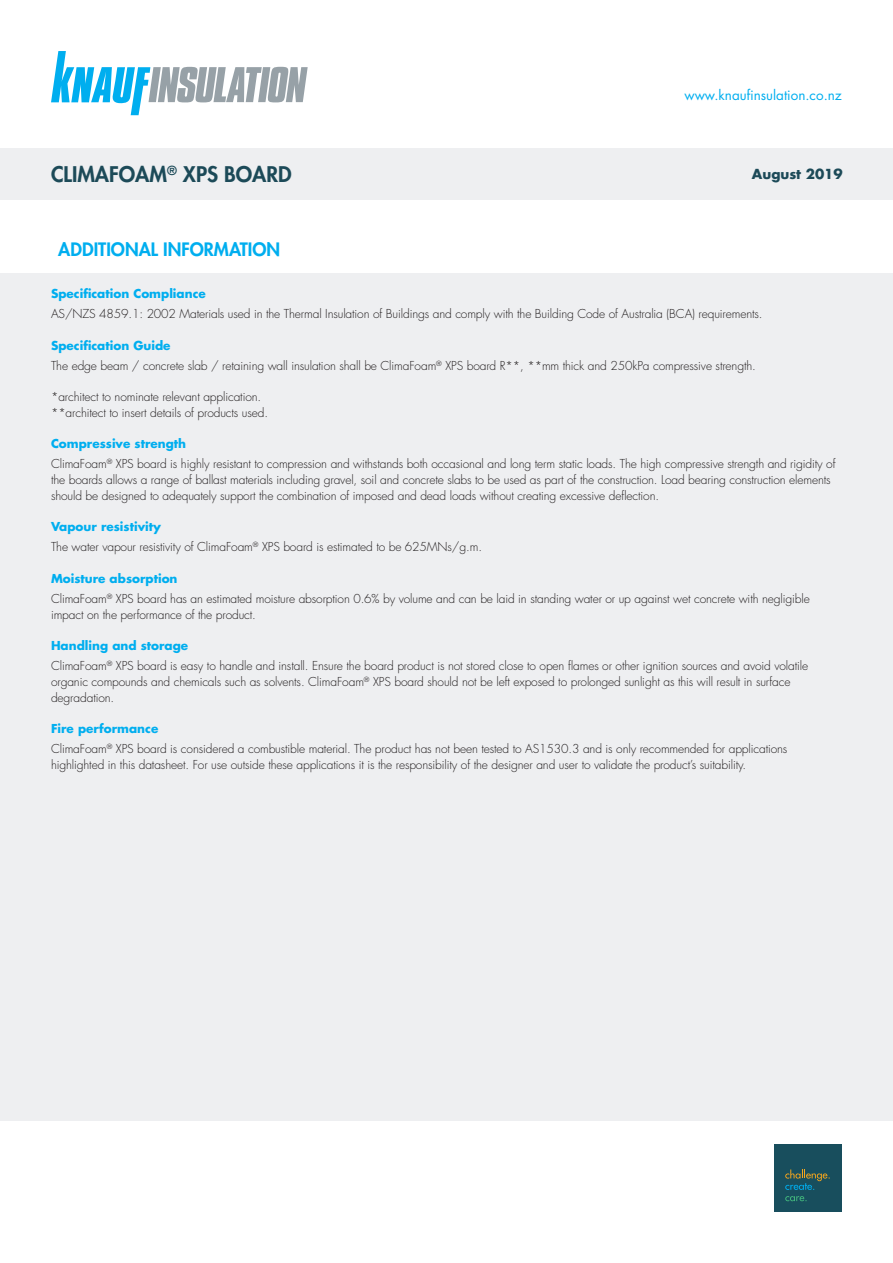
<style>
.page{position:relative;width:893px;height:1263px;background:#fff}
.page>*{position:absolute;margin:0;border:0;box-sizing:border-box;transform-origin:0 0}
.t1{font:800 21px "Futura Std";color:#1c4a58}
.t2{font:800 18px "Futura Std";color:#00aeef}
.t3{font:13.5px "Futura Std";color:#00aeef}
.t4{font:700 13.5px "Futura Std";color:#1c4a58}
.t5{font:300 12px/20px "Futura Std";letter-spacing:-.01em;color:#231f20}
.t6{font:700 12px "Futura Std";color:#00aeef}
.s1{font-weight:700;color:#00aeef}
</style>
<div class="page">
<div style="left:0;top:247px;width:893px;height:874px;background:#eeeff1"></div>
<svg style="left:51px;top:51px;width:257px;height:64px"></svg>
<div style="left:0;top:221px;width:893px;height:51px;background:#fff"></div>
<div style="left:0;top:149px;width:893px;height:51px;background:#eeeff1"></div>
<div style="left:774px;top:1144px;width:68px;height:68px;background:#184e5d"></div>
<svg style="left:785px;top:1169px;width:45px;height:21px"></svg>
<svg style="left:785px;top:1196px;width:22px;height:5px"></svg>
<p class="t3" style="left:684px;top:86px;width:159px">www.knaufinsulation.co.nz</p>
<h1 class="t1" style="left:51px;top:161px;width:242px">CLIMAFOAM<sup>®</sup> XPS BOARD</h1>
<p class="t4" style="left:752px;top:165px;width:92px">August 2019</p>
<h2 class="t2" style="left:58px;top:238px;width:223px">ADDITIONAL INFORMATION</h2>
<p class="t6" style="left:51px;top:285px;width:156px">Specification Compliance</p>
<p class="t5" style="left:51px;top:304px;width:713px">AS/NZS 4859.1: 2002 Materials used in the Thermal Insulation of Buildings and comply with the Building Code of Australia (BCA) requirements.</p>
<p class="t5" style="left:51px;top:335px;width:706px"><span class="s1">Specification Guide<br></span>The edge beam / concrete slab / retaining wall insulation shall be ClimaFoam<sup>®</sup> XPS board R**, **mm thick and 250kPa compressive strength.</p>
<p class="t5" style="left:51px;top:389px;width:219px;line-height:15.8px">*architect to nominate relevant application. **architect to insert details of products used.</p>
<p class="t5" style="left:51px;top:434px;width:786px"><span class="s1">Compressive strength<br></span>ClimaFoam<sup>®</sup> XPS board is highly resistant to compression and withstands both occasional and long term static loads. The high compressive strength and rigidity of</p>
<p class="t5" style="left:51px;top:472px;width:781px;line-height:15.8px">the boards allows a range of ballast materials including gravel, soil and concrete slabs to be used as part of the construction. Load bearing construction elements should be designed to adequately support the combination of imposed and dead loads without creating excessive deflection.</p>
<p class="t5" style="left:51px;top:517px;width:433px"><span class="s1">Vapour resistivity<br></span>The water vapour resistivity of ClimaFoam<sup>®</sup> XPS board is estimated to be 625MNs/g.m.</p>
<p class="t5" style="left:51px;top:569px;width:760px"><span class="s1">Moisture absorption<br></span>ClimaFoam<sup>®</sup> XPS board has an estimated moisture absorption 0.6% by volume and can be laid in standing water or up against wet concrete with negligible</p>
<p class="t5" style="left:51px;top:604px;width:206px">impact on the performance of the product.</p>
<p class="t5" style="left:51px;top:636px;width:759px"><span class="s1">Handling and storage<br></span>ClimaFoam<sup>®</sup> XPS board is easy to handle and install. Ensure the board product is not stored close to open flames or other ignition sources and avoid volatile</p>
<p class="t5" style="left:51px;top:674px;width:741px;line-height:15.8px">organic compounds and chemicals such as solvents. ClimaFoam<sup>®</sup> XPS board should not be left exposed to prolonged sunlight as this will result in surface degradation.</p>
<p class="t5" style="left:51px;top:719px;width:738px"><span class="s1">Fire performance<br></span>ClimaFoam<sup>®</sup> XPS board is considered a combustible material. The product has not been tested to AS1530.3 and is only recommended for applications</p>
<p class="t5" style="left:51px;top:755px;width:697px">highlighted in this datasheet. For use outside these applications it is the responsibility of the designer and user to validate the product’s suitability.</p>
</div>
